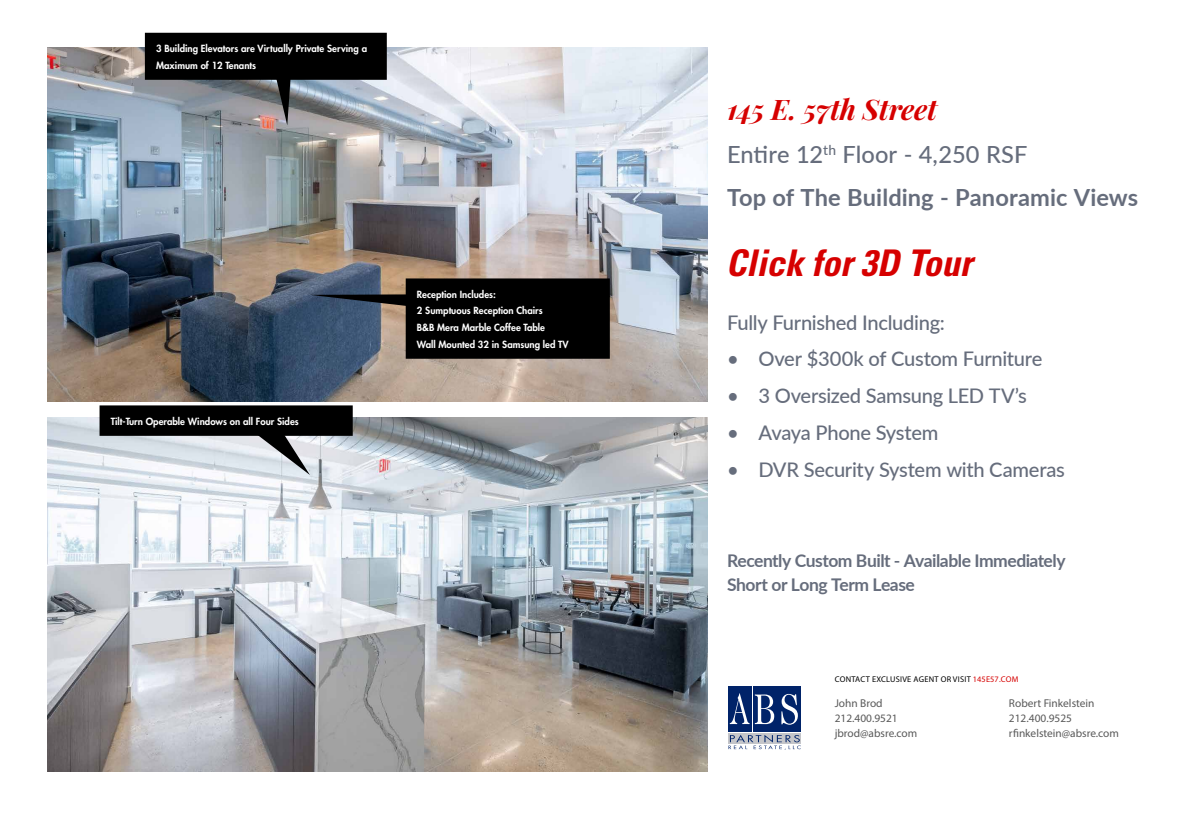
<style>
.page{position:relative;width:1197px;height:819px;background:#fff}
.page>*{position:absolute;margin:0;border:0;box-sizing:border-box;transform-origin:0 0}
.t1{font:italic 700 condensed 36.75px "Univers LT Std";color:#d60000}
.t2{font:italic 700 28.35px "Playfair Display";letter-spacing:-.01em;color:#d60000}
.t3{font:700 23.62px/42.4px "Lato";letter-spacing:.005em;color:#666d7c}
.t4{font:500 20.12px "Lato";letter-spacing:-.015em;color:#666d7c}
.t5{font:700 17.5px/24.5px "Lato";letter-spacing:-.03em;color:#666d7c}
.t6{font:11.38px/14.9px "Myriad Pro";color:#595959}
.t7{font:800 9.62px/16.6px "Futura Std";color:#fff}
.t8{font:8.31px "Myriad Pro";letter-spacing:.03em;color:#000}
.s1{font-weight:500}
.s2{color:#d60000}
</style>
<div class="page">
<svg style="left:728px;top:686px;width:73px;height:64px"></svg>
<div style="left:729px;top:687px;width:23px;height:45px;background:#002369"></div>
<div style="left:753px;top:687px;width:23px;height:45px;background:#002369"></div>
<div style="left:778px;top:687px;width:23px;height:45px;background:#002369"></div>
<svg style="left:730px;top:693px;width:44px;height:31px"></svg>
<svg style="left:781px;top:694px;width:17px;height:31px"></svg>
<div style="left:729px;top:733px;width:72px;height:11px;background:#c4c5c9"></div>
<svg style="left:729px;top:735px;width:72px;height:15px"></svg>
<img style="left:47px;top:47px;width:660px;height:355px">
<img style="left:48px;top:417px;width:659px;height:355px">
<svg style="left:310px;top:278px;width:300px;height:81px;background:#1d2025"></svg>
<svg style="left:100px;top:405px;width:253px;height:70px;background:#777a7d"></svg>
<svg style="left:145px;top:33px;width:242px;height:92px;background:#45484c"></svg>
<p class="t7" style="left:156px;top:40px;width:213px">3 Building Elevators are Virtually Private Serving a<br>Maximum of 12 Tenants</p>
<p class="t7" style="left:111px;top:413px;width:190px">Tilt-Turn Operable Windows on all Four Sides</p>
<p class="t7" style="left:417px;top:286px;width:153px">Reception Includes:<br>2 Sumptuous Reception Chairs<br>B&amp;B Mera Marble Coffee Table<br>Wall Mounted 32 in Samsung led TV</p>
<p class="t2" style="left:727px;top:90px;width:212px">145 E. 57th Street</p>
<p class="t3" style="left:727px;top:132px;width:413px"><span class="s1">Entire 12</span><sup>th</sup> <span class="s1">Floor - 4,250 RSF<br></span>Top of The Building - Panoramic Views</p>
<p class="t1" style="left:726px;top:241px;width:248px">Click for 3D Tour</p>
<p class="t4" style="left:727px;top:308px;width:220px">Fully Furnished Including:</p>
<p class="t4" style="left:727px;top:345px;width:317px">• Over $300k of Custom Furniture</p>
<p class="t4" style="left:727px;top:381px;width:301px">• 3 Oversized Samsung LED TV’s</p>
<p class="t4" style="left:727px;top:418px;width:213px">• Avaya Phone System</p>
<p class="t4" style="left:727px;top:455px;width:339px">• DVR Security System with Cameras</p>
<p class="t5" style="left:727px;top:547px;width:340px">Recently Custom Built - Available Immediately<br>Short or Long Term Lease</p>
<p class="t8" style="left:835px;top:674px;width:185px">CONTACT EXCLUSIVE AGENT OR VISIT <span class="s2">145E57.COM</span></p>
<p class="t6" style="left:835px;top:695px;width:84px">John Brod<br>212.400.9521 jbrod@absre.com</p>
<p class="t6" style="left:1009px;top:695px;width:112px">Robert Finkelstein<br>212.400.9525 rfinkelstein@absre.com</p>
</div>
